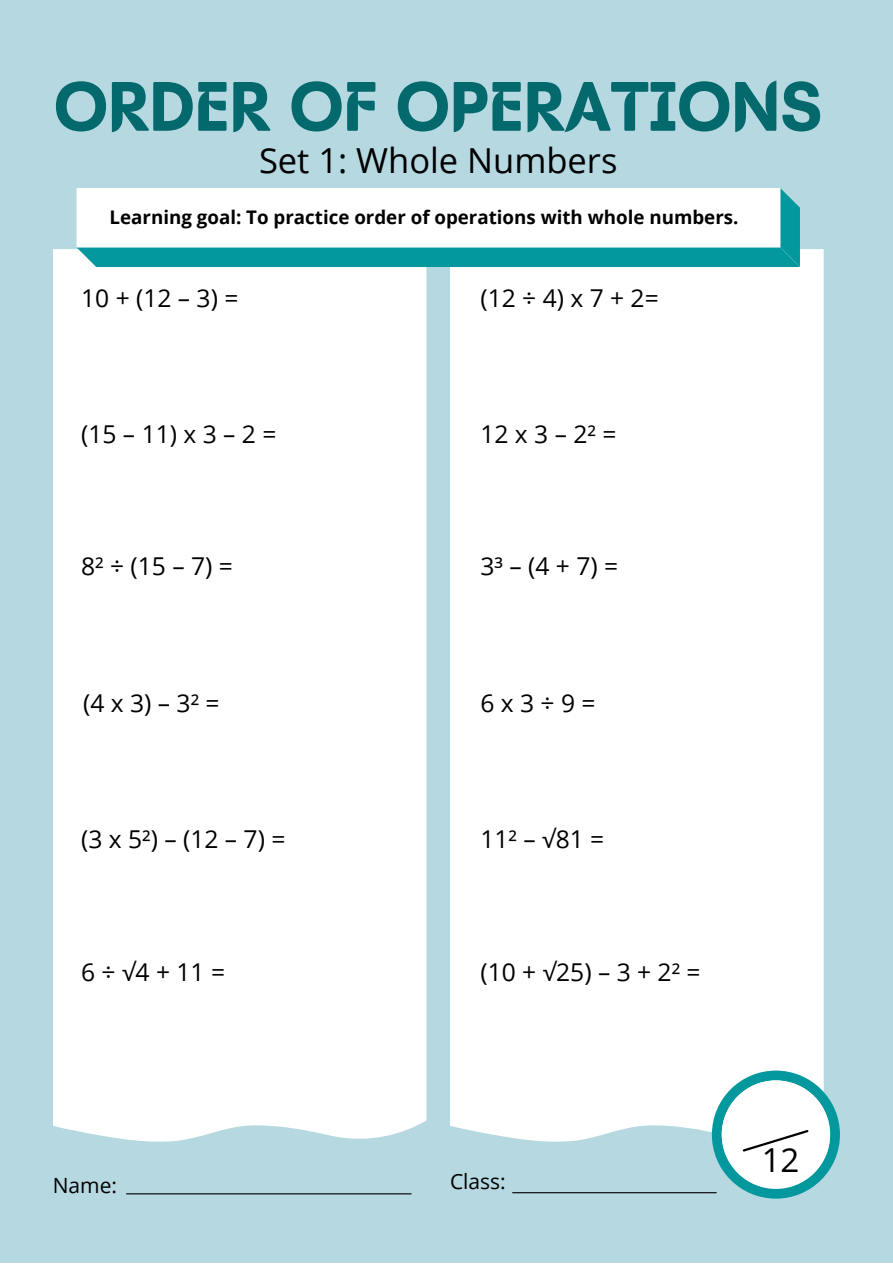
<style>
.page{position:relative;width:893px;height:1264px;background:#fff}
.page>*{position:absolute;margin:0;border:0;box-sizing:border-box;transform-origin:0 0}
.t1{font:700 71.7px "Batangas";color:#04696d}
.t2{font:34.5px "Open Sans";color:#000}
.t3{font:33px "Open Sans";color:#000}
.t4{font:24.6px "Open Sans";color:#000}
.t5{font:21px "Open Sans";color:#000}
.t6{font:700 18.75px "Open Sans";color:#000}
</style>
<div class="page">
<div style="left:0;top:0;width:892px;height:1262px;background:#b5d8e1"></div>
<div style="left:53px;top:249px;width:373px;height:892px;background:#fff"></div>
<div style="left:450px;top:249px;width:373px;height:892px;background:#fff"></div>
<svg style="left:77px;top:188px;width:722px;height:79px;background:#bde4e5"></svg>
<svg style="left:711px;top:1070px;width:128px;height:128px;background:#bce1e3"></svg>
<hr style="left:126px;top:1193px;width:285px;height:1px;background:#000">
<hr style="left:512px;top:1192px;width:204px;height:1px;background:#000">
<p class="t1" style="left:54px;top:64px;width:769px">ORDER OF OPERATIONS</p>
<p class="t2" style="left:259px;top:136px;width:360px">Set 1: Whole Numbers</p>
<p class="t6" style="left:110px;top:204px;width:630px">Learning goal: To practice order of operations with whole numbers.</p>
<p class="t4" style="left:81px;top:281px;width:159px">10+(12–3)=</p>
<p class="t4" style="left:480px;top:281px;width:180px">(12÷4)x7+2=</p>
<p class="t4" style="left:81px;top:416px;width:197px">(15–11)x3–2=</p>
<p class="t4" style="left:480px;top:416px;width:137px">12x3–2²=</p>
<p class="t4" style="left:81px;top:549px;width:153px">8²÷(15–7)=</p>
<p class="t4" style="left:480px;top:549px;width:139px">3³–(4+7)=</p>
<p class="t4" style="left:83px;top:686px;width:138px">(4x3)–3²=</p>
<p class="t4" style="left:480px;top:686px;width:117px">6x3÷9=</p>
<p class="t4" style="left:81px;top:821px;width:206px">(3x5²)–(12–7)=</p>
<p class="t4" style="left:480px;top:821px;width:125px">11² – √81 =</p>
<p class="t4" style="left:81px;top:954px;width:145px">6÷√4+11=</p>
<p class="t4" style="left:480px;top:954px;width:222px">(10+√25)–3+2²=</p>
<p class="t5" style="left:53px;top:1170px;width:66px">Name:</p>
<p class="t5" style="left:450px;top:1166px;width:57px">Class:</p>
<p class="t3" style="left:761px;top:1136px;width:39px">12</p>
</div>
